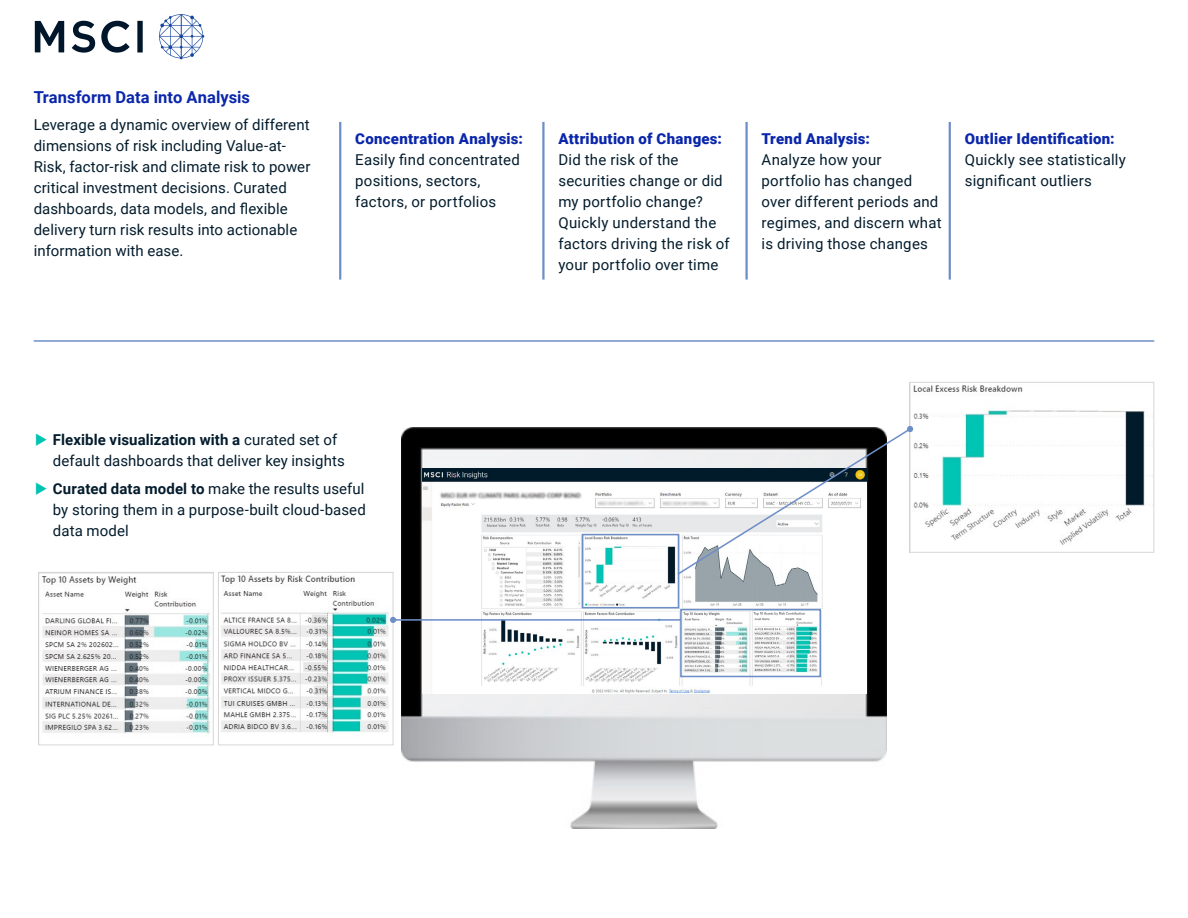
<style>
.page{position:relative;width:1188px;height:918px;background:#fff}
.page>*{position:absolute;margin:0;border:0;box-sizing:border-box;transform-origin:0 0}
.t1{font:700 16.5px "Roboto";letter-spacing:.005em;color:#0a26aa}
.t2{font:15px/21px "Roboto";letter-spacing:.01em;color:#031c2d}
.t3{font:900 15px "Roboto";letter-spacing:.02em;color:#0a26aa}
.s1{font-weight:700}
</style>
<div class="page">
<svg style="left:35px;top:21px;width:29px;height:31px"></svg>
<div style="left:137px;top:21px;width:6px;height:32px;background:#00162a"></div>
<svg style="left:101px;top:21px;width:29px;height:32px"></svg>
<svg style="left:72px;top:21px;width:23px;height:32px"></svg>
<svg style="left:159px;top:14px;width:45px;height:45px"></svg>
<img style="left:401px;top:427px;width:485px;height:402px">
<img style="left:422px;top:468px;width:444px;height:225px">
<img style="left:41px;top:576px;width:169px;height:158px">
<div style="left:38px;top:572px;width:176px;height:173px;border:1px solid #d5d7d5"></div>
<img style="left:221px;top:575px;width:168px;height:158px">
<div style="left:218px;top:572px;width:175px;height:173px;border:1px solid #d5d7d5"></div>
<img style="left:913px;top:385px;width:237px;height:160px">
<div style="left:909px;top:382px;width:245px;height:171px;border:1px solid #d5d7d5"></div>
<hr style="left:393px;top:619px;width:288px;height:2px;background:#6e8ec8">
<svg style="left:390px;top:617px;width:6px;height:6px"></svg>
<svg style="left:676px;top:425px;width:238px;height:151px"></svg>
<div style="left:680px;top:609px;width:141px;height:68px;border:2px solid #6e8ec8"></div>
<div style="left:582px;top:534px;width:97px;height:74px;border:2px solid #6e8ec8"></div>
<hr style="left:339px;top:122px;width:2px;height:158px;background:#6e8ec8">
<hr style="left:542px;top:122px;width:3px;height:158px;background:#6e8ec8">
<hr style="left:745px;top:122px;width:3px;height:158px;background:#6e8ec8">
<hr style="left:949px;top:122px;width:2px;height:158px;background:#6e8ec8">
<hr style="left:34px;top:340px;width:1120px;height:2px;background:#6e8ec8">
<p class="t1" style="left:34px;top:85px;width:218px">Transform Data into Analysis</p>
<p class="t2" style="left:34px;top:114px;width:278px">Leverage a dynamic overview of different dimensions of risk including Value-at-Risk, factor-risk and climate risk to power critical investment decisions. Curated dashboards, data models, and flexible delivery turn risk results into actionable information with ease.</p>
<p class="t3" style="left:355px;top:128px;width:169px">Concentration Analysis:</p>
<p class="t2" style="left:355px;top:148px;width:166px">Easily find concentrated positions, sectors, factors, or portfolios</p>
<p class="t3" style="left:558px;top:128px;width:165px">Attribution of Changes:</p>
<p class="t2" style="left:558px;top:148px;width:173px">Did the risk of the securities change or did my portfolio change?<br>Quickly understand the factors driving the risk of your portfolio over time</p>
<p class="t3" style="left:762px;top:128px;width:110px">Trend Analysis:</p>
<p class="t2" style="left:762px;top:148px;width:182px">Analyze how your portfolio has changed over different periods and regimes, and discern what is driving those changes</p>
<p class="t3" style="left:965px;top:128px;width:152px">Outlier Identification:</p>
<p class="t2" style="left:965px;top:148px;width:163px">Quickly see statistically significant outliers</p>
<p class="t2" style="left:53px;top:429px;width:293px"><span class="s1">Flexible visualization with a</span> curated set of default dashboards that deliver key insights</p>
<p class="t2" style="left:53px;top:478px;width:314px;text-align:justify"><span class="s1">Curated data model to</span> make the results useful by storing them in a purpose-built cloud-based data model</p>
</div>
